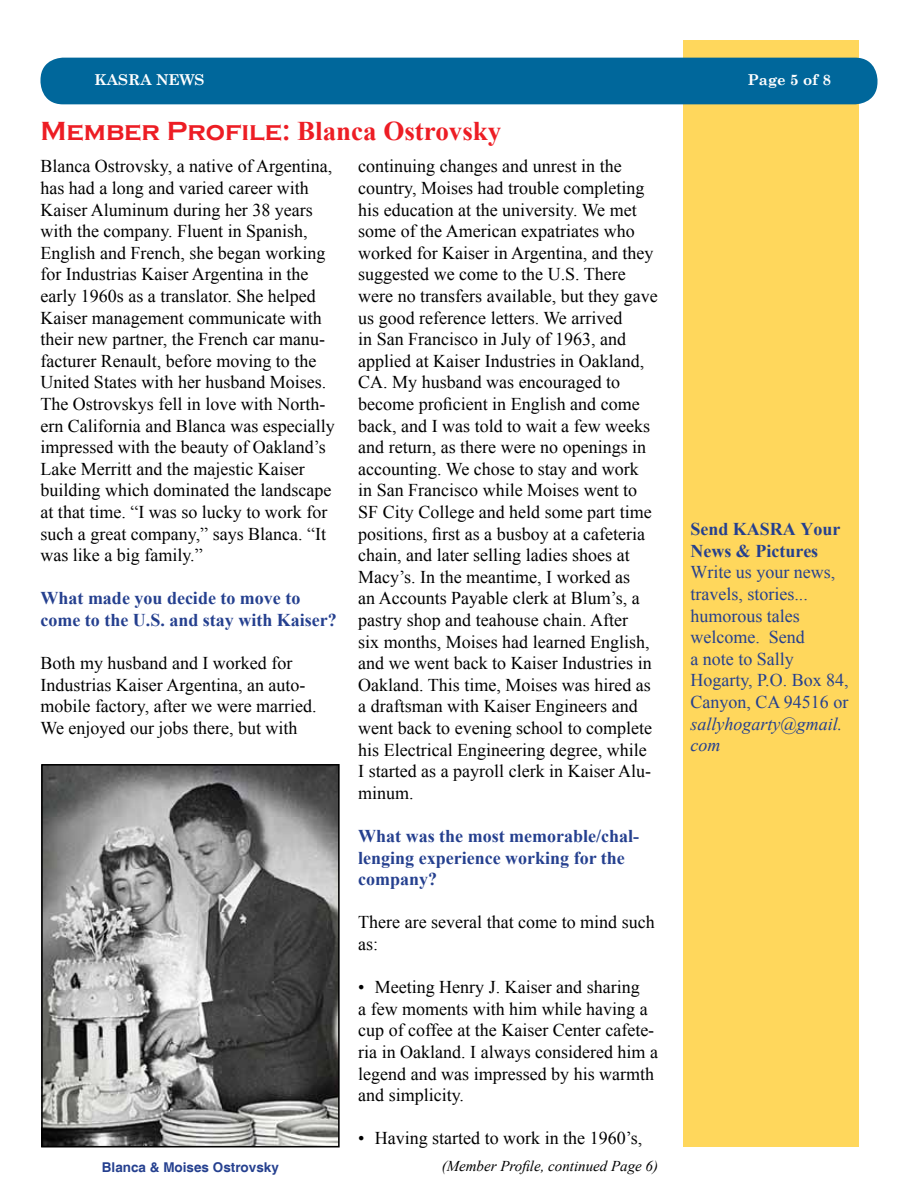
<style>
.page{position:relative;width:918px;height:1188px;background:#fff}
.page>*{position:absolute;margin:0;border:0;box-sizing:border-box;transform-origin:0 0}
.t1{font:700 27px "Times New Roman";color:#ed1d24}
.t2{font:18px/21.6px "Times New Roman";color:#000}
.t3{font:700 18px/21.6px "Times New Roman";color:#25408f}
.t4{font:18px/21.6px "Times New Roman";color:#25408f}
.t5{font:italic 18px/21.6px "Times New Roman";color:#25408f}
.t6{font:italic 15px "Times New Roman";color:#000}
.t7{font:700 15px "Century Schoolbook";color:#fff}
.t8{font:700 13.5px "Helvetica";color:#25408f}
.s1{font-family:"Copperplate Gothic"}
</style>
<div class="page">
<div style="left:684px;top:40px;width:175px;height:1108px;background:#ffd75c"></div>
<div style="left:40px;top:58px;width:838px;height:46px;background:#00679b;border-radius:22px"></div>
<img style="left:44px;top:767px;width:293px;height:378px">
<div style="left:41px;top:764px;width:299px;height:384px;border:2px solid #000"></div>
<p class="t7" style="left:94px;top:68px;width:112px">KASRA NEWS</p>
<p class="t7" style="left:748px;top:68px;width:85px">Page 5 of 8</p>
<h1 class="t1" style="left:40px;top:113px;width:462px"><span class="s1">Member Profile:</span> Blanca Ostrovsky</h1>
<p class="t2" style="left:40px;top:155px;width:296px">Blanca Ostrovsky, a native of Argentina, has had a long and varied career with Kaiser Aluminum during her 38 years with the company. Fluent in Spanish, English and French, she began working for Industrias Kaiser Argentina in the early 1960s as a translator. She helped Kaiser management communicate with their new partner, the French car manu&shy;facturer Renault, before moving to the United States with her husband Moises.<br>The Ostrovskys fell in love with North&shy;ern California and Blanca was especially impressed with the beauty of Oakland’s Lake Merritt and the majestic Kaiser building which dominated the landscape at that time. “I was so lucky to work for such a great company,” says Blanca. “It was like a big family.”</p>
<p class="t3" style="left:40px;top:587px;width:298px">What made you decide to move to come to the U.S. and stay with Kaiser?</p>
<p class="t2" style="left:40px;top:652px;width:278px">Both my husband and I worked for Industrias Kaiser Argentina, an auto&shy;mobile factory, after we were married.<br>We enjoyed our jobs there, but with</p>
<p class="t2" style="left:358px;top:155px;width:301px">continuing changes and unrest in the country, Moises had trouble completing his education at the university. We met some of the American expatriates who worked for Kaiser in Argentina, and they suggested we come to the U.S. There were no transfers available, but they gave us good reference letters. We arrived<br>in San Francisco in July of 1963, and applied at Kaiser Industries in Oakland, CA. My husband was encouraged to become proficient in English and come back, and I was told to wait a few weeks and return, as there were no openings in accounting. We chose to stay and work<br>in San Francisco while Moises went to SF City College and held some part time positions, first as a busboy at a cafeteria chain, and later selling ladies shoes at Macy’s. In the meantime, I worked as<br>an Accounts Payable clerk at Blum’s, a pastry shop and teahouse chain. After<br>six months, Moises had learned English, and we went back to Kaiser Industries in Oakland. This time, Moises was hired as a draftsman with Kaiser Engineers and went back to evening school to complete his Electrical Engineering degree, while<br>I started as a payroll clerk in Kaiser Alu&shy;minum.</p>
<p class="t3" style="left:358px;top:825px;width:282px">What was the most memorable/chal&shy;lenging experience working for the company?</p>
<p class="t2" style="left:358px;top:911px;width:298px">There are several that come to mind such as:</p>
<p class="t2" style="left:358px;top:976px;width:301px">• Meeting Henry J. Kaiser and sharing<br>a few moments with him while having a cup of coffee at the Kaiser Center cafete&shy;ria in Oakland. I always considered him a legend and was impressed by his warmth and simplicity.</p>
<p class="t2" style="left:358px;top:1127px;width:285px">• Having started to work in the 1960’s,</p>
<p class="t8" style="left:102px;top:1159px;width:179px">Blanca &amp; Moises Ostrovsky</p>
<p class="t6" style="left:442px;top:1156px;width:218px">(Member Profile, continued Page 6)</p>
<p class="t3" style="left:690px;top:518px;width:152px">Send KASRA Your<br>News &amp; Pictures</p>
<p class="t4" style="left:690px;top:561px;width:160px">Write us your news, travels, stories... humorous tales welcome. Send<br>a note to Sally<br>Hogarty, P.O. Box 84,<br>Canyon, CA 94516 or</p>
<p class="t5" style="left:690px;top:712px;width:154px">sallyhogarty@gmail. com</p>
</div>
